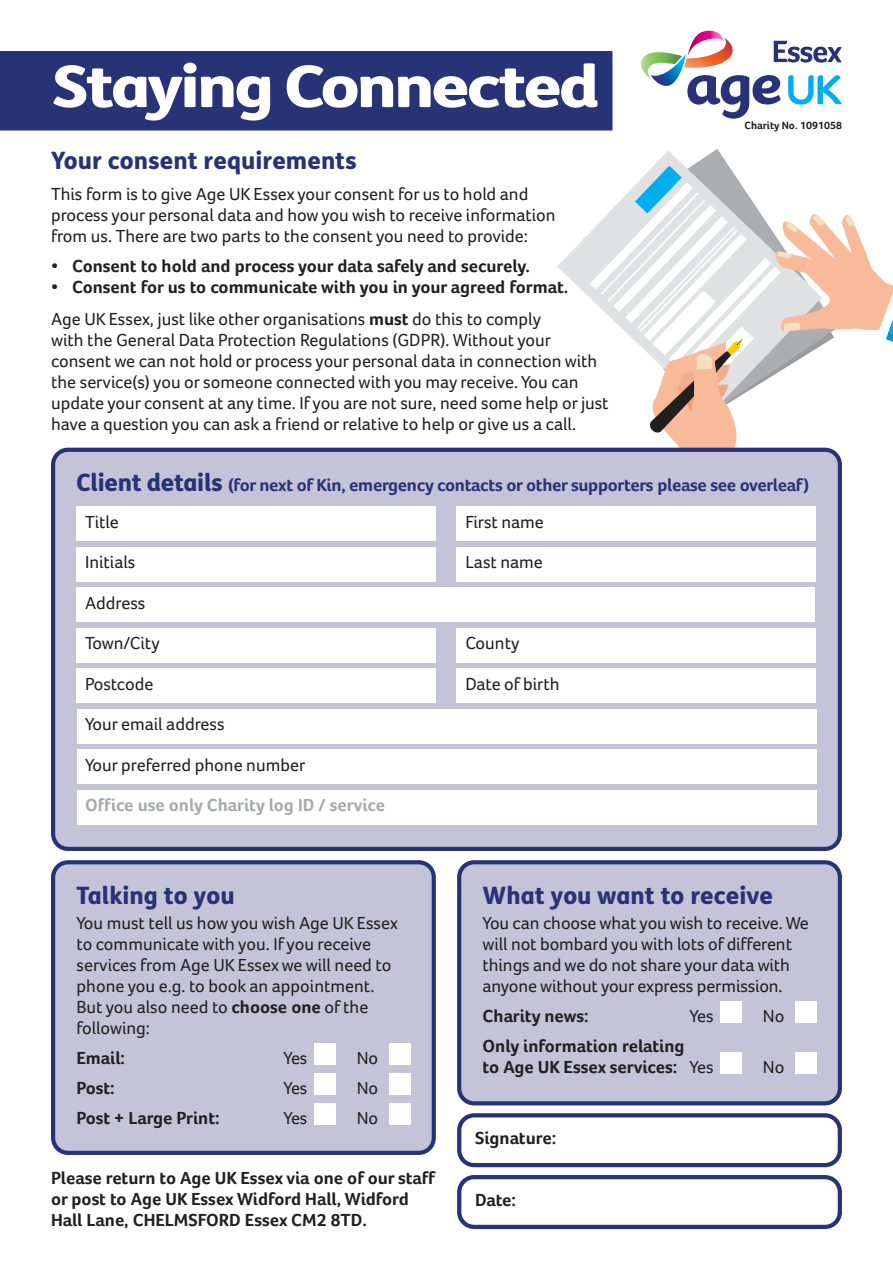
<style>
.page{position:relative;width:893px;height:1263px;background:#fff}
.page>*{position:absolute;margin:0;border:0;box-sizing:border-box;transform-origin:0 0}
.t1{font:800 57.6px "FS Me";letter-spacing:-.05em;color:#fff;scale:1.18 1}
.t2{font:800 24px "FS Me";color:#273277}
.t3{font:18px/21px "Foco Age UK";color:#231f20}
.t4{font:700 18px/21px "Foco Age UK";color:#231f20}
.t5{font:700 18px "Foco Age UK";letter-spacing:-.015em;color:#273277}
.t6{font:700 18px "Foco Age UK";color:#a8a9ad}
.t7{font:700 10.8px "Foco Age UK";color:#231f20}
.s1{font-weight:400}
.s2{font-family:"FS Me";font-weight:800;font-size:24px}
.s3{font-weight:700}
</style>
<div class="page">
<svg style="left:557px;top:150px;width:172px;height:148px"></svg>
<svg style="left:590px;top:166px;width:303px;height:282px"></svg>
<svg style="left:51px;top:448px;width:791px;height:403px;background:#babad2"></svg>
<div style="left:77px;top:750px;width:739px;height:34px;background:#fff"></div>
<div style="left:77px;top:669px;width:359px;height:34px;background:#fff"></div>
<div style="left:77px;top:628px;width:359px;height:34px;background:#fff"></div>
<div style="left:77px;top:588px;width:738px;height:34px;background:#fff"></div>
<div style="left:457px;top:547px;width:359px;height:34px;background:#fff"></div>
<div style="left:77px;top:547px;width:359px;height:34px;background:#fff"></div>
<div style="left:77px;top:507px;width:359px;height:34px;background:#fff"></div>
<div style="left:77px;top:709px;width:739px;height:34px;background:#fff"></div>
<div style="left:457px;top:507px;width:359px;height:34px;background:#fff"></div>
<div style="left:457px;top:628px;width:359px;height:34px;background:#fff"></div>
<div style="left:457px;top:669px;width:359px;height:34px;background:#fff"></div>
<div style="left:77px;top:790px;width:739px;height:34px;background:#fff"></div>
<svg style="left:641px;top:30px;width:201px;height:89px"></svg>
<div style="left:51px;top:860px;width:385px;height:295px;background:#c4c3d8"></div>
<div style="left:315px;top:1043px;width:21px;height:21px;background:#fff"></div>
<div style="left:389px;top:1043px;width:21px;height:21px;background:#fff"></div>
<div style="left:315px;top:1073px;width:21px;height:21px;background:#fff"></div>
<div style="left:389px;top:1073px;width:21px;height:21px;background:#fff"></div>
<div style="left:315px;top:1103px;width:21px;height:21px;background:#fff"></div>
<div style="left:389px;top:1103px;width:21px;height:21px;background:#fff"></div>
<div style="left:457px;top:860px;width:385px;height:245px;background:#c4c3d8"></div>
<div style="left:721px;top:1001px;width:21px;height:21px;background:#fff"></div>
<div style="left:795px;top:1001px;width:21px;height:21px;background:#fff"></div>
<div style="left:721px;top:1052px;width:21px;height:21px;background:#fff"></div>
<div style="left:795px;top:1052px;width:21px;height:21px;background:#fff"></div>
<svg style="left:457px;top:1113px;width:385px;height:54px"></svg>
<svg style="left:457px;top:1175px;width:385px;height:54px"></svg>
<div style="left:0;top:51px;width:612px;height:80px;background:#273277"></div>
<h1 class="t1" style="left:51px;top:41px;width:466px">Staying Connected</h1>
<h2 class="t2" style="left:51px;top:141px;width:307px">Your consent requirements</h2>
<p class="t3" style="left:51px;top:183px;width:506px">This form is to give Age UK Essex your consent for us to hold and process your personal data and how you wish to receive information from us. There are two parts to the consent you need to provide:</p>
<p class="t4" style="left:51px;top:255px;width:481px">• Consent to hold and process your data safely and securely.</p>
<p class="t4" style="left:51px;top:271px;width:519px;line-height:31.5px">• Consent for us to communicate with you in your agreed format.<br><span class="s1">Age UK Essex, just like other organisations</span> must <span class="s1">do this to comply</span></p>
<p class="t3" style="left:51px;top:329px;width:559px">with the General Data Protection Regulations (GDPR). Without your consent we can not hold or process your personal data in connection with the service(s) you or someone connected with you may receive. You can update your consent at any time. If you are not sure, need some help or just have a question you can ask a friend or relative to help or give us a call.</p>
<p class="t7" style="left:744px;top:119px;width:99px">Charity No. 1091058</p>
<p class="t5" style="left:77px;top:474px;width:734px"><span class="s2">Client details</span> (for next of Kin, emergency contacts or other supporters please see overleaf)</p>
<p class="t3" style="left:85px;top:511px;width:35px">Title</p>
<p class="t3" style="left:465px;top:511px;width:80px">First name</p>
<p class="t3" style="left:85px;top:552px;width:52px">Initials</p>
<p class="t3" style="left:465px;top:552px;width:79px">Last name</p>
<p class="t3" style="left:85px;top:592px;width:62px">Address</p>
<p class="t3" style="left:85px;top:633px;width:76px">Town/City</p>
<p class="t3" style="left:85px;top:673px;width:70px">Postcode</p>
<p class="t3" style="left:85px;top:714px;width:141px">Your email address</p>
<p class="t3" style="left:85px;top:754px;width:222px">Your preferred phone number</p>
<p class="t6" style="left:85px;top:795px;width:301px">Office use only Charity log ID / service</p>
<h2 class="t2" style="left:77px;top:876px;width:160px">Talking to you</h2>
<p class="t3" style="left:77px;top:912px;width:323px">You must tell us how you wish Age UK Essex to communicate with you. If you receive services from Age UK Essexwe will need to phone you e.g. to book an appointment.<br>But you also need to <span class="s3">choose one</span> of the following:</p>
<p class="t4" style="left:77px;top:1047px;width:50px">Email:</p>
<p class="t3" style="left:284px;top:1047px;width:25px">Yes</p>
<p class="t3" style="left:357px;top:1047px;width:23px">No</p>
<p class="t4" style="left:77px;top:1077px;width:40px">Post:</p>
<p class="t3" style="left:284px;top:1077px;width:25px">Yes</p>
<p class="t3" style="left:357px;top:1077px;width:23px">No</p>
<p class="t4" style="left:77px;top:1107px;width:145px">Post + Large Print:</p>
<p class="t3" style="left:284px;top:1107px;width:25px">Yes</p>
<p class="t3" style="left:357px;top:1107px;width:23px">No</p>
<p class="t4" style="left:51px;top:1167px;width:386px">Please return to Age UK Essex via one of our staff or post to Age UK Essex Widford Hall, Widford<br>Hall Lane, CHELMSFORD Essex CM2 8TD.</p>
<p class="t3" style="left:465px;top:633px;width:56px">County</p>
<p class="t3" style="left:465px;top:673px;width:96px">Date of birth</p>
<h2 class="t2" style="left:483px;top:876px;width:292px">What you want to receive</h2>
<p class="t3" style="left:483px;top:912px;width:327px">You can choose what you wish to receive. We will not bombard you with lots of different things and we do not share your data with anyone without your express permission.</p>
<p class="t4" style="left:483px;top:1005px;width:108px">Charity news:</p>
<p class="t3" style="left:690px;top:1005px;width:25px">Yes</p>
<p class="t3" style="left:763px;top:1005px;width:23px">No</p>
<p class="t4" style="left:483px;top:1035px;width:232px">Only information relating<br>to Age UK Essex services: <span class="s1">Yes</span></p>
<p class="t3" style="left:763px;top:1056px;width:23px">No</p>
<p class="t4" style="left:475px;top:1127px;width:82px">Signature:</p>
<p class="t4" style="left:475px;top:1189px;width:42px">Date:</p>
</div>
